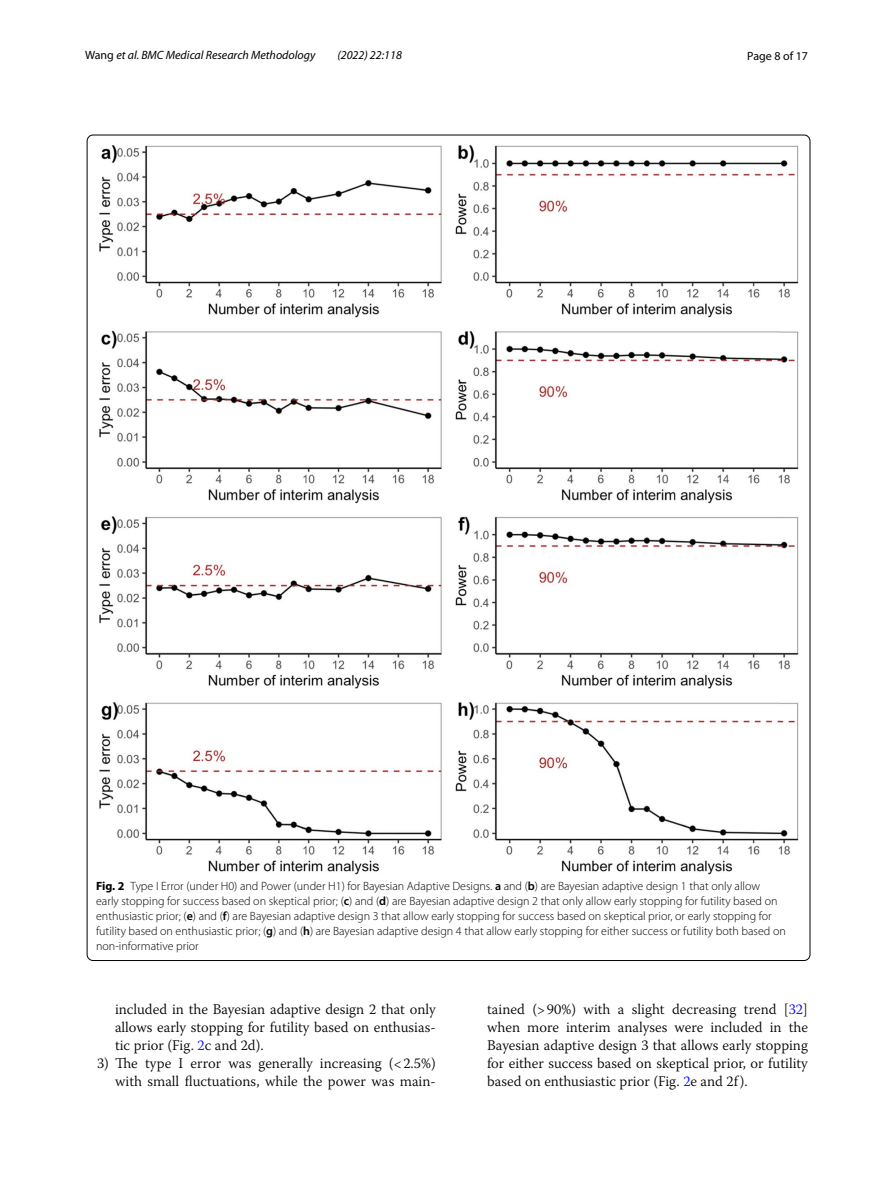
<style>
.page{position:relative;width:893px;height:1187px;background:#fff}
.page>*{position:absolute;margin:0;border:0;box-sizing:border-box;transform-origin:0 0}
.t1{font:300 14.7px/18px "Warnock Pro";color:#000;text-align:justify}
.t2{font:300 12px/15px "Myriad Pro";color:#000}
.t3{font:italic 12px "Myriad Pro";color:#000}
.t4{font:12px "Myriad Pro";color:#000}
.s1{font-style:normal}
.s2{font-weight:700}
.s3{font-weight:600}
.s4{color:#00f}
</style>
<div class="page">
<img style="left:99px;top:145px;width:700px;height:729px">
<p class="t3" style="left:85px;top:48px;width:232px"><span class="s1">Wang</span> et al. BMC Medical Research Methodology</p>
<p class="t3" style="left:337px;top:48px;width:66px">(2022) 22:118</p>
<p class="t4" style="left:747px;top:48px;width:62px">Page 8 of 17</p>
<p class="t2" style="left:96px;top:878px;width:691px"><span class="s2">Fig. 2</span> Type I Error (under H0) and Power (under H1) for Bayesian Adaptive Designs. <span class="s3">a</span> and (<span class="s3">b</span>) are Bayesian adaptive design 1 that only allow<br>early stopping for success based on skeptical prior; (<span class="s3">c</span>) and (<span class="s3">d</span>) are Bayesian adaptive design 2 that only allow early stopping for futility based on enthusiastic prior; (<span class="s3">e</span>) and (<span class="s3">f</span>) are Bayesian adaptive design 3 that allow early stopping for success based on skeptical prior, or early stopping for futility based on enthusiastic prior; (<span class="s3">g</span>) and (<span class="s3">h</span>) are Bayesian adaptive design 4 that allow early stopping for either success or futility both based on non-informative prior</p>
<p class="t1" style="left:115px;top:999px;width:322px">included in the Bayesian adaptive design 2 that only allows early stopping for futility based on enthusias&shy;tic prior (Fig. <span class="s4">2</span>c and 2d).</p>
<p class="t1" style="left:97px;top:1053px;width:340px;text-align:right">3) The type I error was generally increasing (&lt;2.5%) with small fluctuations, while the power was main-</p>
<p class="t1" style="left:487px;top:999px;width:322px">tained (&gt;90%) with a slight decreasing trend [<span class="s4">32</span>] when more interim analyses were included in the Bayesian adaptive design 3 that allows early stopping for either success based on skeptical prior, or futility based on enthusiastic prior (Fig. <span class="s4">2</span>e and 2f).</p>
</div>
